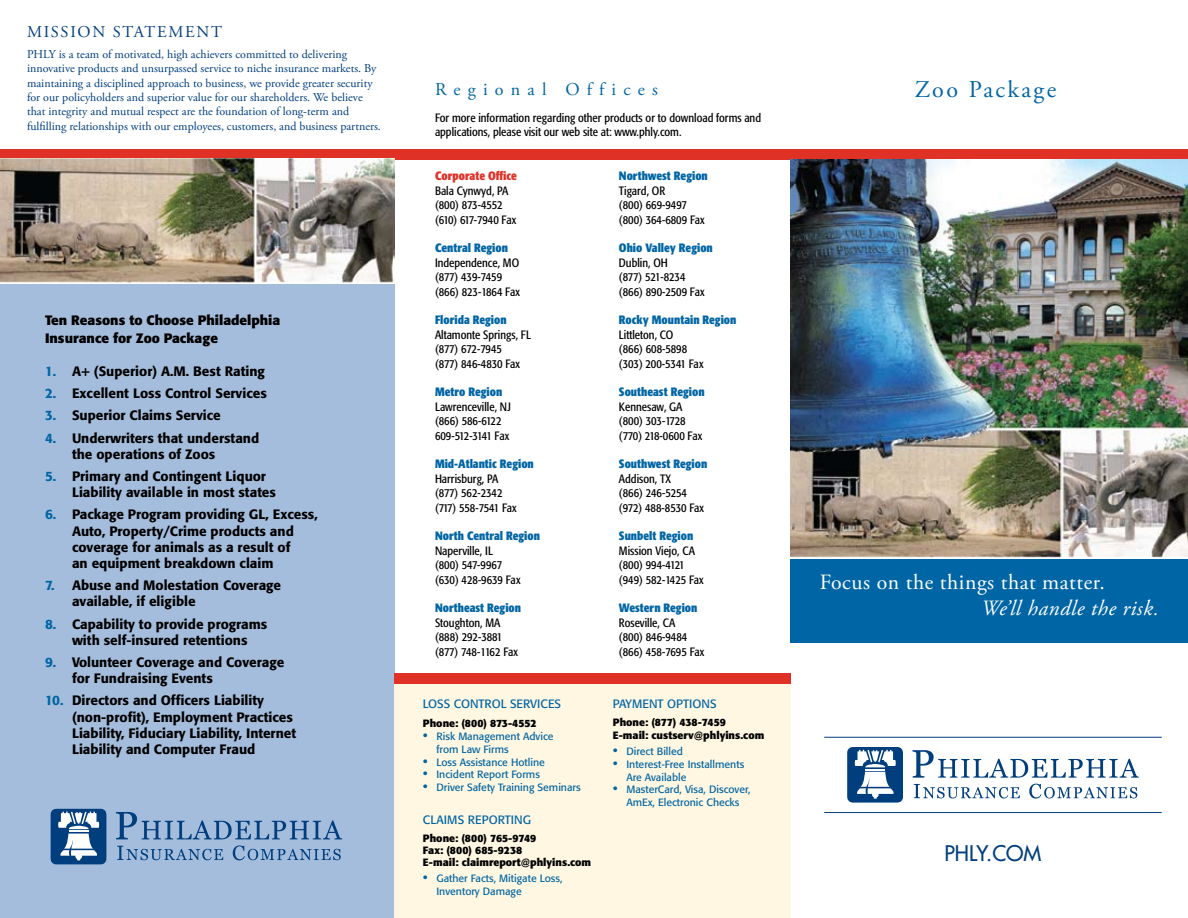
<style>
.page{position:relative;width:1188px;height:918px;background:#fff}
.page>*{position:absolute;margin:0;border:0;box-sizing:border-box;transform-origin:0 0}
.t1{font:24px "Adobe Garamond Pro";letter-spacing:.1em;color:#0065a4}
.t2{font:21.75px "Adobe Garamond Pro";letter-spacing:.025em;color:#fff}
.t3{font:italic 21.75px "Adobe Garamond Pro";letter-spacing:.025em;color:#fff}
.t4{font:21px "Futura";color:#003e7e}
.t5{font:18px "Adobe Garamond Pro";letter-spacing:.4em;color:#0065a4}
.t6{font:16.5px "Adobe Garamond Pro";letter-spacing:.1em;color:#003e7e}
.t7{font:500 13.5px/16.2px "Formata";color:#000}
.t8{font:700 13.5px/18px "Formata";color:#000}
.t9{font:condensed 12px/14.4px "Formata";color:#000}
.t10{font:12px/14.4px "Adobe Garamond Pro";color:#003e7e}
.t11{font:700 condensed 12px "Formata";color:#0065a4}
.t12{font:12px "Formata";color:#0065a4}
.t13{font:700 condensed 12px "Formata";color:#e03127}
.t14{font:10.5px/12.6px "Formata";color:#0065a4}
.t15{font:700 10.5px/12px "Formata";color:#000}
.s1{color:#0065a4}
.s2{font-family:"Myriad Pro";font-size:18px}
</style>
<div class="page">
<div style="left:0;top:159px;width:394px;height:759px;background:#a4bddc"></div>
<div style="left:791px;top:557px;width:397px;height:86px;background:#0065a4"></div>
<div style="left:394px;top:680px;width:397px;height:238px;background:#fff7e1"></div>
<div style="left:394px;top:674px;width:397px;height:10px;background:#e03127"></div>
<div style="left:0;top:149px;width:1188px;height:11px;background:#e03127"></div>
<img style="left:0;top:159px;width:394px;height:125px">
<hr style="left:824px;top:737px;width:338px;height:1px;background:#003e7e">
<hr style="left:824px;top:812px;width:338px;height:1px;background:#003e7e">
<svg style="left:913px;top:750px;width:226px;height:28px"></svg>
<svg style="left:914px;top:784px;width:106px;height:14px"></svg>
<svg style="left:1029px;top:784px;width:108px;height:15px"></svg>
<div style="left:847px;top:747px;width:56px;height:56px;background:#003e7e;border:11px solid #003e7e"></div>
<svg style="left:854px;top:750px;width:42px;height:49px"></svg>
<svg style="left:116px;top:812px;width:226px;height:27px"></svg>
<svg style="left:117px;top:846px;width:106px;height:14px"></svg>
<svg style="left:233px;top:845px;width:108px;height:15px"></svg>
<div style="left:51px;top:809px;width:55px;height:55px;background:#003e7e"></div>
<svg style="left:58px;top:812px;width:42px;height:48px"></svg>
<img style="left:790px;top:160px;width:398px;height:398px">
<h3 class="t6" style="left:27px;top:22px;width:196px">MISSION STATEMENT</h3>
<p class="t10" style="left:27px;top:47px;width:355px">PHLY is a team of motivated, high achievers committed to delivering innovative products and unsurpassed service to niche insurance markets. By maintaining a disciplined approach to business, we provide greater security for our policyholders and superior value for our shareholders. We believe that integrity and mutual respect are the foundation of long-term and fulfilling relationships with our employees, customers, and business partners.</p>
<p class="t8" style="left:45px;top:311px;width:237px">Ten Reasons to Choose Philadelphia<br>Insurance for Zoo Package</p>
<p class="t7" style="left:45px;top:363px;width:221px"><span class="s1">1.</span> A+ (Superior) A.M. Best Rating</p>
<p class="t7" style="left:45px;top:385px;width:223px"><span class="s1">2.</span> Excellent Loss Control Services</p>
<p class="t7" style="left:45px;top:408px;width:177px"><span class="s1">3.</span> Superior Claims Service</p>
<p class="t7" style="left:72px;top:430px;width:189px;text-indent:-27px"><span class="s1">4.</span> Underwriters that understand the operations of Zoos</p>
<p class="t7" style="left:72px;top:468px;width:205px;text-indent:-27px"><span class="s1">5.</span> Primary and Contingent Liquor<br>Liability available in most states</p>
<p class="t7" style="left:72px;top:507px;width:247px;text-indent:-27px"><span class="s1">6.</span> Package Program providing GL, Excess, Auto, Property/Crime products and coverage for animals as a result of<br>an equipment breakdown claim</p>
<p class="t7" style="left:72px;top:577px;width:211px;text-indent:-27px"><span class="s1">7.</span> Abuse and Molestation Coverage available, if eligible</p>
<p class="t7" style="left:45px;top:616px;width:224px;text-align:center"><span class="s1">8.</span> Capability to provide programs with self-insured retentions</p>
<p class="t7" style="left:72px;top:654px;width:214px;text-indent:-27px"><span class="s1">9.</span> Volunteer Coverage and Coverage for Fundraising Events</p>
<p class="t7" style="left:72px;top:693px;width:226px;text-indent:-27px"><span class="s1">10.</span> Directors and Officers Liability (non-profit), Employment Practices Liability, Fiduciary Liability, Internet Liability and Computer Fraud</p>
<h3 class="t5" style="left:435px;top:78px;width:224px">Regional Offices</h3>
<p class="t9" style="left:435px;top:110px;width:328px">For more information regarding other products or to download forms and applications, please visit our web site at: www.phly.com.</p>
<p class="t13" style="left:435px;top:169px;width:84px">Corporate Office</p>
<p class="t9" style="left:435px;top:184px;width:83px">Bala Cynwyd, PA (800) 873-4552 (610) 617-7940 Fax</p>
<p class="t11" style="left:435px;top:241px;width:75px">Central Region</p>
<p class="t9" style="left:435px;top:256px;width:86px">Independence, MO (877) 439-7459 (866) 823-1864 Fax</p>
<p class="t11" style="left:435px;top:313px;width:73px">Florida Region</p>
<p class="t9" style="left:435px;top:328px;width:98px">Altamonte Springs, FL (877) 672-7945<br>(877) 846-4830 Fax</p>
<p class="t11" style="left:435px;top:385px;width:69px">Metro Region</p>
<p class="t9" style="left:435px;top:400px;width:77px">Lawrenceville, NJ (866) 586-6122<br>609-512-3141 Fax</p>
<p class="t11" style="left:435px;top:457px;width:100px">Mid-Atlantic Region</p>
<p class="t9" style="left:435px;top:472px;width:83px">Harrisburg, PA (877) 562-2342 (717) 558-7541 Fax</p>
<p class="t11" style="left:435px;top:529px;width:107px">North Central Region</p>
<p class="t9" style="left:435px;top:544px;width:87px">Naperville, IL<br>(800) 547-9967 (630) 428-9639 Fax</p>
<p class="t11" style="left:435px;top:601px;width:88px">Northeast Region</p>
<p class="t9" style="left:435px;top:616px;width:85px">Stoughton, MA (888) 292-3881 (877) 748-1162 Fax</p>
<p class="t11" style="left:619px;top:169px;width:90px">Northwest Region</p>
<p class="t9" style="left:619px;top:184px;width:87px">Tigard, OR<br>(800) 669-9497 (800) 364-6809 Fax</p>
<p class="t11" style="left:619px;top:241px;width:95px">Ohio Valley Region</p>
<p class="t9" style="left:619px;top:256px;width:87px">Dublin, OH<br>(877) 521-8234 (866) 890-2509 Fax</p>
<p class="t11" style="left:619px;top:313px;width:119px">Rocky Mountain Region</p>
<p class="t9" style="left:619px;top:328px;width:86px">Littleton, CO<br>(866) 608-5898 (303) 200-5341 Fax</p>
<p class="t11" style="left:619px;top:385px;width:87px">Southeast Region</p>
<p class="t9" style="left:619px;top:400px;width:85px">Kennesaw, GA (800) 303-1728 (770) 218-0600 Fax</p>
<p class="t11" style="left:619px;top:457px;width:90px">Southwest Region</p>
<p class="t9" style="left:619px;top:472px;width:87px">Addison, TX<br>(866) 246-5254 (972) 488-8530 Fax</p>
<p class="t11" style="left:619px;top:529px;width:76px">Sunbelt Region</p>
<p class="t9" style="left:619px;top:544px;width:86px">Mission Viejo, CA (800) 994-4121 (949) 582-1425 Fax</p>
<p class="t11" style="left:619px;top:601px;width:80px">Western Region</p>
<p class="t9" style="left:619px;top:616px;width:87px">Roseville, CA<br>(800) 846-9484 (866) 458-7695 Fax</p>
<p class="t12" style="left:423px;top:696px;width:140px">LOSS CONTROL SERVICES</p>
<p class="t15" style="left:423px;top:717px;width:115px">Phone: (800) 873-4552</p>
<p class="t14" style="left:436px;top:730px;width:119px;text-indent:-14px"><span class="s2">•</span> Risk Management Advice from Law Firms</p>
<p class="t14" style="left:423px;top:755px;width:123px"><span class="s2">•</span> Loss Assistance Hotline</p>
<p class="t14" style="left:423px;top:768px;width:118px"><span class="s2">•</span> Incident Report Forms</p>
<p class="t14" style="left:423px;top:781px;width:159px"><span class="s2">•</span> Driver Safety Training Seminars</p>
<p class="t12" style="left:423px;top:812px;width:110px">CLAIMS REPORTING</p>
<p class="t15" style="left:423px;top:832px;width:170px">Phone: (800) 765-9749<br>Fax: (800) 685-9238<br>E-mail: claimreport@phlyins.com</p>
<p class="t14" style="left:436px;top:872px;width:128px;text-indent:-14px"><span class="s2">•</span> Gather Facts, Mitigate Loss,<br>Inventory Damage</p>
<p class="t12" style="left:613px;top:696px;width:105px">PAYMENT OPTIONS</p>
<p class="t15" style="left:613px;top:716px;width:153px;line-height:12.6px">Phone: (877) 438-7459<br>E-mail: custserv@phlyins.com</p>
<p class="t14" style="left:613px;top:745px;width:72px"><span class="s2">•</span> Direct Billed</p>
<p class="t14" style="left:626px;top:758px;width:119px;text-indent:-14px"><span class="s2">•</span> Interest-Free Installments<br>Are Available</p>
<p class="t14" style="left:613px;top:783px;width:139px;text-align:center"><span class="s2">•</span> MasterCard, Visa, Discover,<br>AmEx, Electronic Checks</p>
<h1 class="t1" style="left:915px;top:75px;width:143px">Zoo Package</h1>
<h2 class="t2" style="left:820px;top:569px;width:287px">Focus on the things that matter.</h2>
<h2 class="t3" style="left:981px;top:595px;width:179px">We’ll handle the risk.</h2>
<h3 class="t4" style="left:945px;top:840px;width:98px">PHLY.COM</h3>
</div>
